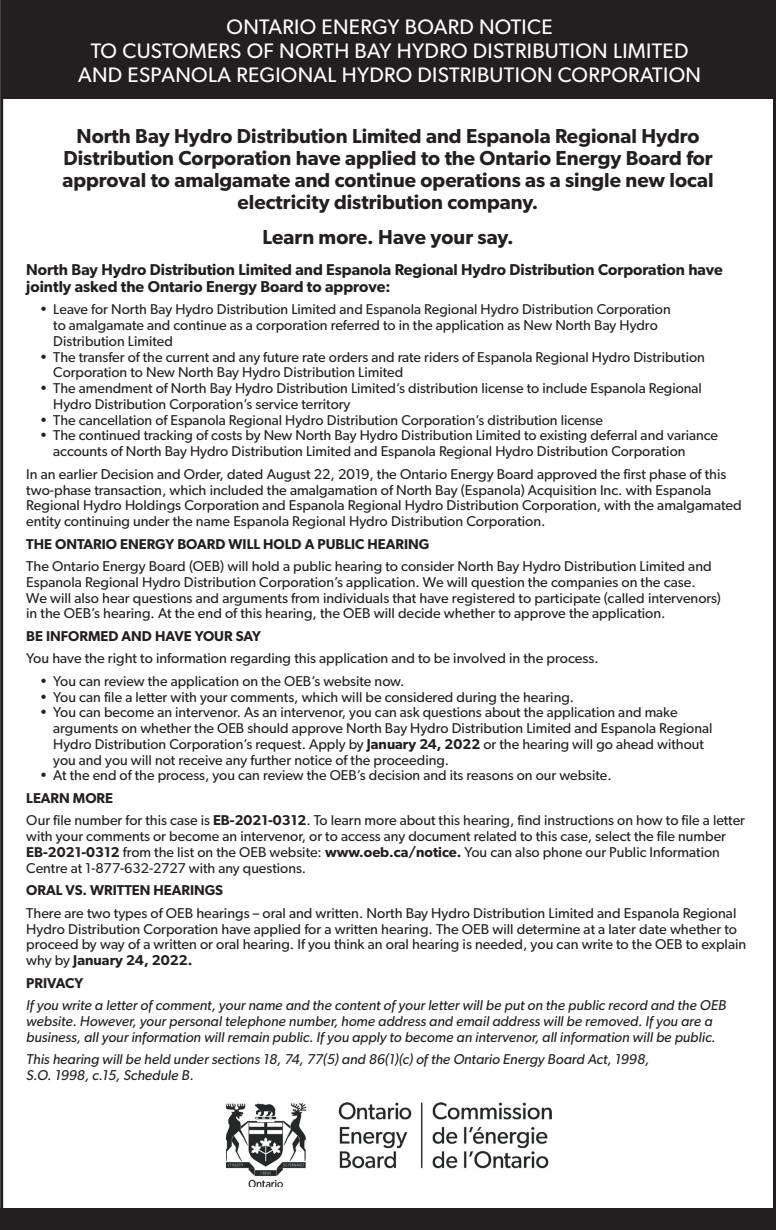
<style>
.page{position:relative;width:776px;height:1230px;background:#fff}
.page>*{position:absolute;margin:0;border:0;box-sizing:border-box;transform-origin:0 0}
.t1{font:21px/24px "Gibson";letter-spacing:.015em;color:#fff;text-align:center}
.t2{font:600 20.25px/21.8px "Gibson";color:#231f20;text-align:center}
.t3{font:600 15.75px/17.2px "Gibson";color:#231f20}
.t4{font:14.25px/15.8px "Gibson";color:#231f20}
.t5{font:italic 14.25px/15.8px "Gibson";color:#231f20}
.t6{font:600 14.25px "Gibson";color:#231f20}
.s1{font-weight:600}
</style>
<div class="page">
<div style="left:3px;top:3px;width:770px;height:96px;background:#231f20"></div>
<div style="left:0;top:1208px;width:776px;height:21px;background:#231f20"></div>
<img style="left:226px;top:1102px;width:325px;height:84px">
<h1 class="t1" style="left:78px;top:14px;width:624px">ONTARIO ENERGY BOARD NOTICE<br>TO CUSTOMERS OF NORTH BAY HYDRO DISTRIBUTION LIMITED<br>AND ESPANOLA REGIONAL HYDRO DISTRIBUTION CORPORATION</h1>
<p class="t2" style="left:62px;top:125px;width:653px">North Bay Hydro Distribution Limited and Espanola Regional Hydro Distribution Corporation have applied to the Ontario Energy Board for approval to amalgamate and continue operations as a single new local electricity distribution company.</p>
<h2 class="t2" style="left:262px;top:225px;width:253px">Learn more. Have your say.</h2>
<p class="t3" style="left:26px;top:260px;width:698px">North Bay Hydro Distribution Limited and Espanola Regional Hydro Distribution Corporation have jointly asked the Ontario Energy Board to approve:</p>
<p class="t4" style="left:53px;top:301px;width:619px;text-indent:-13px">• Leave for North Bay Hydro Distribution Limited and Espanola Regional Hydro Distribution Corporation to amalgamate and continue as a corporation referred to in the application as New North Bay Hydro<br>Distribution Limited</p>
<p class="t4" style="left:53px;top:348px;width:653px;text-indent:-13px">• The transfer of the current and any future rate orders and rate riders of Espanola Regional Hydro Distribution<br>Corporation to New North Bay Hydro Distribution Limited</p>
<p class="t4" style="left:53px;top:380px;width:650px;text-indent:-13px">• The amendment of North Bay Hydro Distribution Limited’s distribution license to include Espanola Regional<br>Hydro Distribution Corporation’s service territory</p>
<p class="t4" style="left:40px;top:411px;width:565px">• The cancellation of Espanola Regional Hydro Distribution Corporation’s distribution license</p>
<p class="t4" style="left:53px;top:427px;width:666px;text-indent:-13px">• The continued tracking of costs by New North Bay Hydro Distribution Limited to existing deferral and variance accounts of North Bay Hydro Distribution Limited and Espanola Regional Hydro Distribution Corporation</p>
<p class="t4" style="left:26px;top:465px;width:717px">In an earlier Decision and Order, dated August 22, 2019, the Ontario Energy Board approved the first phase of this two-phase transaction, which included the amalgamation of North Bay (Espanola) Acquisition Inc. with Espanola Regional Hydro Holdings Corporation and Espanola Regional Hydro Distribution Corporation, with the amalgamated entity continuing under the name Espanola Regional Hydro Distribution Corporation.</p>
<p class="t6" style="left:26px;top:535px;width:405px">THE ONTARIO ENERGY BOARD WILL HOLD A PUBLIC HEARING</p>
<p class="t4" style="left:26px;top:558px;width:696px">The Ontario Energy Board (OEB) will hold a public hearing to consider North Bay Hydro Distribution Limited and Espanola Regional Hydro Distribution Corporation’s application. We will question the companies on the case.<br>We will also hear questions and arguments from individuals that have registered to participate (called intervenors) in the OEB’s hearing. At the end of this hearing, the OEB will decide whether to approve the application.</p>
<p class="t6" style="left:26px;top:627px;width:236px">BE INFORMED AND HAVE YOUR SAY</p>
<p class="t4" style="left:26px;top:650px;width:574px">You have the right to information regarding this application and to be involved in the process.</p>
<p class="t4" style="left:40px;top:672px;width:366px">• You can review the application on the OEB’s website now.</p>
<p class="t4" style="left:40px;top:688px;width:536px">• You can file a letter with your comments, which will be considered during the hearing.</p>
<p class="t4" style="left:53px;top:704px;width:661px;text-indent:-13px">• You can become an intervenor. As an intervenor, you can ask questions about the application and make arguments on whether the OEB should approve North Bay Hydro Distribution Limited and Espanola Regional Hydro Distribution Corporation’s request. Apply by <span class="s1">January 24, 2022</span> or the hearing will go ahead without you and you will not receive any further notice of the proceeding.</p>
<p class="t4" style="left:40px;top:767px;width:573px">• At the end of the process, you can review the OEB’s decision and its reasons on our website.</p>
<p class="t4" style="left:26px;top:786px;width:720px;line-height:22.5px"><span class="s1">LEARN MORE<br></span>Our file number for this case is <span class="s1">EB-2021-0312</span>. To learn more about this hearing, find instructions on how to file a letter</p>
<p class="t4" style="left:26px;top:828px;width:701px">with your comments or become an intervenor, or to access any document related to this case, select the file number<br><span class="s1">EB-2021-0312</span> from the list on the OEB website: <span class="s1">www.oeb.ca/notice.</span> You can also phone our Public Information<br>Centre at 1-877-632-2727 with any questions.</p>
<p class="t6" style="left:26px;top:881px;width:198px">ORAL VS. WRITTEN HEARINGS</p>
<p class="t4" style="left:26px;top:904px;width:721px">There are two types of OEB hearings – oral and written. North Bay Hydro Distribution Limited and Espanola Regional Hydro Distribution Corporation have applied for a written hearing. The OEB will determine at a later date whether to proceed by way of a written or oral hearing. If you think an oral hearing is needed, you can write to the OEB to explain why by <span class="s1">January 24, 2022.</span></p>
<p class="t6" style="left:26px;top:974px;width:59px">PRIVACY</p>
<p class="t5" style="left:26px;top:996px;width:701px">If you write a letter of comment, your name and the content of your letter will be put on the public record and the OEB website. However, your personal telephone number, home address and email address will be removed. If you are a business, all your information will remain public. If you apply to become an intervenor, all information will be public.</p>
<p class="t5" style="left:26px;top:1050px;width:624px">This hearing will be held under sections 18, 74, 77(5) and 86(1)(c) of the Ontario Energy Board Act, 1998,<br>S.O. 1998, c.15, Schedule B.</p>
</div>
